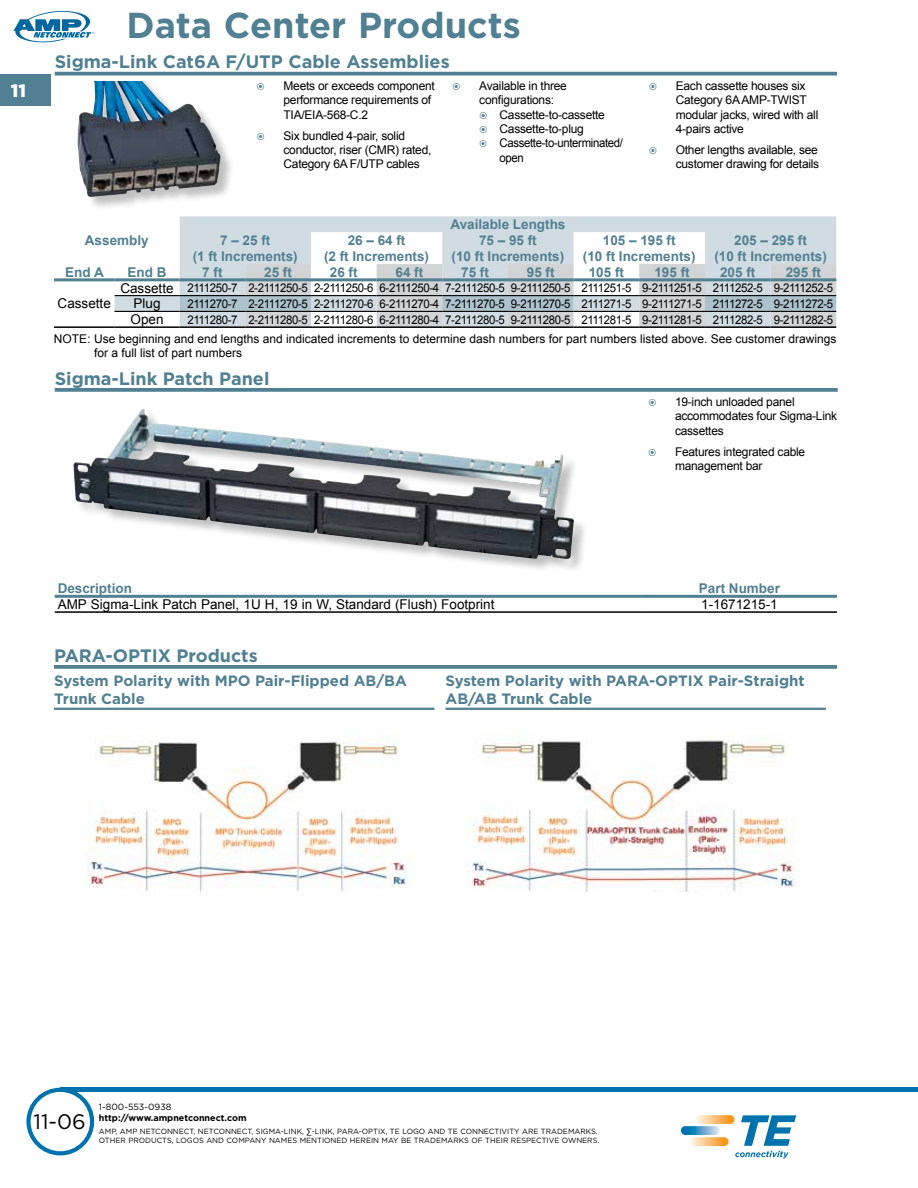
<style>
.page{position:relative;width:918px;height:1188px;background:#fff}
.page>*{position:absolute;margin:0;border:0;box-sizing:border-box;transform-origin:0 0}
.t1{font:700 36px "Gotham";color:#518092}
.t2{font:21px "Gotham";color:#000}
.t3{font:700 18px "Gotham";color:#518092}
.t4{font:900 18px "Gotham";color:#fff}
.t5{font:700 15px/18px "Gotham";color:#518092}
.t6{font:700 13.5px/16.2px "Arial";color:#518092;text-align:center}
.t7{font:13.5px "Arial";color:#000}
.t8{font:12px/14.4px "Arial";letter-spacing:-.02em;color:#000}
.t9{font:12px "Arial";letter-spacing:-.02em;color:#000;scale:.95 1}
.t10{font:12px/19.4px "Arial";color:#000;text-align:right;scale:.95 1}
.t11{font:12px "Arial";color:#000}
.t12{font:700 9px "Gotham";color:#000}
.t13{font:9px "Gotham";color:#000}
.t14{font:7.5px/9px "Gotham";color:#000;text-align:right}
.s1{color:#518092}
.s2{font-size:13.5px}
.s3{font-family:"Arial"}
</style>
<div class="page">
<svg style="left:14px;top:11px;width:81px;height:31px"></svg>
<hr style="left:60px;top:1088px;width:858px;height:4px;background:#0073ae">
<div style="left:26px;top:1088px;width:68px;height:67px;border:4px solid #0073ae;border-radius:50%"></div>
<div style="left:0;top:75px;width:51px;height:31px;background:#518092"></div>
<svg style="left:696px;top:1115px;width:39px;height:9px"></svg>
<svg style="left:690px;top:1137px;width:39px;height:9px"></svg>
<svg style="left:681px;top:1126px;width:39px;height:9px"></svg>
<svg style="left:735px;top:1115px;width:61px;height:44px"></svg>
<div style="left:55px;top:81px;width:180px;height:131px;background:#000;opacity:.25"></div>
<img style="left:117px;top:81px;width:17px;height:32px">
<div style="left:74px;top:409px;width:514px;height:164px;background:#000;opacity:.25"></div>
<img style="left:117px;top:409px;width:26px;height:35px">
<hr style="left:55px;top:595px;width:587px;height:3px;background:#518092">
<hr style="left:642px;top:595px;width:195px;height:3px;background:#518092">
<hr style="left:55px;top:611px;width:587px;height:2px;background:#000">
<hr style="left:642px;top:611px;width:195px;height:2px;background:#000">
<svg style="left:55px;top:72px;width:782px;height:4px;background:#658f9f"></svg>
<svg style="left:55px;top:388px;width:783px;height:4px;background:#5b8798"></svg>
<svg style="left:115px;top:216px;width:721px;height:110px;fill:#d1dce2"></svg>
<svg style="left:180px;top:264px;width:656px;height:62px;background:#d0d7db"></svg>
<hr style="left:54px;top:278px;width:61px;height:3px;background:#518092">
<hr style="left:115px;top:278px;width:65px;height:3px;background:#518092">
<hr style="left:180px;top:278px;width:65px;height:3px;background:#518092">
<hr style="left:245px;top:278px;width:66px;height:3px;background:#518092">
<hr style="left:311px;top:278px;width:66px;height:3px;background:#518092">
<hr style="left:377px;top:278px;width:65px;height:3px;background:#518092">
<hr style="left:442px;top:278px;width:66px;height:3px;background:#518092">
<hr style="left:508px;top:278px;width:66px;height:3px;background:#518092">
<hr style="left:574px;top:278px;width:65px;height:3px;background:#518092">
<hr style="left:639px;top:278px;width:66px;height:3px;background:#518092">
<hr style="left:705px;top:278px;width:66px;height:3px;background:#518092">
<hr style="left:771px;top:278px;width:65px;height:3px;background:#518092">
<hr style="left:54px;top:326px;width:61px;height:2px;background:#000">
<hr style="left:115px;top:326px;width:65px;height:2px;background:#000">
<hr style="left:180px;top:326px;width:65px;height:2px;background:#000">
<hr style="left:245px;top:326px;width:66px;height:2px;background:#000">
<hr style="left:311px;top:326px;width:66px;height:2px;background:#000">
<hr style="left:377px;top:326px;width:65px;height:2px;background:#000">
<hr style="left:442px;top:326px;width:66px;height:2px;background:#000">
<hr style="left:508px;top:326px;width:66px;height:2px;background:#000">
<hr style="left:574px;top:326px;width:65px;height:2px;background:#000">
<hr style="left:639px;top:326px;width:66px;height:2px;background:#000">
<hr style="left:705px;top:326px;width:66px;height:2px;background:#000">
<hr style="left:771px;top:326px;width:65px;height:2px;background:#000">
<hr style="left:115px;top:295px;width:65px;height:1px;background:#000">
<hr style="left:180px;top:295px;width:65px;height:1px;background:#000">
<hr style="left:245px;top:295px;width:66px;height:1px;background:#000">
<hr style="left:311px;top:295px;width:66px;height:1px;background:#000">
<hr style="left:377px;top:295px;width:65px;height:1px;background:#000">
<hr style="left:442px;top:295px;width:66px;height:1px;background:#000">
<hr style="left:508px;top:295px;width:66px;height:1px;background:#000">
<hr style="left:574px;top:295px;width:65px;height:1px;background:#000">
<hr style="left:639px;top:295px;width:66px;height:1px;background:#000">
<hr style="left:705px;top:295px;width:66px;height:1px;background:#000">
<hr style="left:771px;top:295px;width:65px;height:1px;background:#000">
<hr style="left:115px;top:311px;width:65px;height:1px;background:#000">
<hr style="left:180px;top:311px;width:65px;height:1px;background:#000">
<hr style="left:245px;top:311px;width:66px;height:1px;background:#000">
<hr style="left:311px;top:311px;width:66px;height:1px;background:#000">
<hr style="left:377px;top:311px;width:65px;height:1px;background:#000">
<hr style="left:442px;top:311px;width:66px;height:1px;background:#000">
<hr style="left:508px;top:311px;width:66px;height:1px;background:#000">
<hr style="left:574px;top:311px;width:65px;height:1px;background:#000">
<hr style="left:639px;top:311px;width:66px;height:1px;background:#000">
<hr style="left:705px;top:311px;width:66px;height:1px;background:#000">
<hr style="left:771px;top:311px;width:65px;height:1px;background:#000">
<hr style="left:54px;top:708px;width:380px;height:2px;background:#518092">
<hr style="left:446px;top:708px;width:380px;height:2px;background:#518092">
<img style="left:86px;top:735px;width:321px;height:158px">
<img style="left:466px;top:734px;width:329px;height:157px">
<svg style="left:54px;top:665px;width:783px;height:4px;background:#5b8798"></svg>
<h3 class="t4" style="left:11px;top:79px;width:17px">11</h3>
<h1 class="t1" style="left:127px;top:2px;width:396px">Data Center Products</h1>
<h3 class="t3" style="left:55px;top:50px;width:396px">Sigma-Link Cat6A F/UTP Cable Assemblies</h3>
<p class="t8" style="left:284px;top:78px;width:153px">Meets or exceeds component performance requirements of<br>TIA/EIA-568-C.2</p>
<p class="t8" style="left:284px;top:128px;width:149px">Six bundled 4-pair, solid conductor, riser (CMR) rated,<br>Category 6A F/UTP cables</p>
<p class="t8" style="left:479px;top:78px;width:89px">Available in three</p>
<p class="t8" style="left:479px;top:93px;width:76px">configurations:</p>
<p class="t8" style="left:479px;top:107px;width:127px"><span class="s1">⦿</span> Cassette-to-cassette</p>
<p class="t8" style="left:479px;top:122px;width:106px"><span class="s1">⦿</span> Cassette-to-plug</p>
<p class="t9" style="left:479px;top:135px;width:153px"><span class="s1">⦿</span> Cassette-to-unterminated/</p>
<p class="t9" style="left:499px;top:150px;width:27px">open</p>
<p class="t6" style="left:450px;top:217px;width:117px">Available Lengths</p>
<p class="t8" style="left:676px;top:78px;width:144px">Each cassette houses six<br>Category 6A AMP-TWIST modular jacks, wired with all<br>4-pairs active</p>
<p class="t8" style="left:676px;top:143px;width:145px">Other lengths available, see customer drawing for details</p>
<p class="t6" style="left:85px;top:233px;width:65px">Assembly</p>
<p class="t6" style="left:193px;top:232px;width:107px">7 – 25 ft<br>(1 ft Increments)</p>
<p class="t6" style="left:324px;top:232px;width:107px">26 – 64 ft<br>(2 ft Increments)</p>
<p class="t6" style="left:452px;top:232px;width:114px">75 – 95 ft<br>(10 ft Increments)</p>
<p class="t6" style="left:583px;top:232px;width:114px">105 – 195 ft<br>(10 ft Increments)</p>
<p class="t6" style="left:714px;top:232px;width:114px">205 – 295 ft<br>(10 ft Increments)</p>
<p class="t6" style="left:65px;top:264px;width:40px">End A</p>
<p class="t6" style="left:128px;top:264px;width:41px">End B</p>
<p class="t6" style="left:202px;top:264px;width:22px">7 ft</p>
<p class="t6" style="left:264px;top:264px;width:29px">25 ft</p>
<p class="t6" style="left:330px;top:264px;width:29px">26 ft</p>
<p class="t6" style="left:396px;top:264px;width:29px">64 ft</p>
<p class="t6" style="left:461px;top:264px;width:29px">75 ft</p>
<p class="t6" style="left:527px;top:264px;width:29px">95 ft</p>
<p class="t6" style="left:589px;top:264px;width:37px">105 ft</p>
<p class="t6" style="left:654px;top:264px;width:37px">195 ft</p>
<p class="t6" style="left:720px;top:264px;width:37px">205 ft</p>
<p class="t6" style="left:786px;top:264px;width:37px">295 ft</p>
<p class="t7" style="left:58px;top:295px;width:55px">Cassette</p>
<p class="t9" style="left:120px;top:280px;width:752px"><span class="s2">Cassette</span> 2111250-7 2-2111250-5 2-2111250-6 6-2111250-4 7-2111250-5 9-2111250-5 2111251-5 9-2111251-5 2111252-5 9-2111252-5</p>
<p class="t7" style="left:134px;top:295px;width:29px">Plug</p>
<p class="t9" style="left:187px;top:296px;width:681px">2111270-7 2-2111270-5 2-2111270-6 6-2111270-4 7-2111270-5 9-2111270-5 2111271-5 9-2111271-5 2111272-5 9-2111272-5</p>
<p class="t7" style="left:131px;top:311px;width:35px">Open</p>
<p class="t10" style="left:54px;top:310px;width:825px">2111280-7 2-2111280-5 2-2111280-6 6-2111280-4 7-2111280-5 9-2111280-5 2111281-5 9-2111281-5 2111282-5 9-2111282-5<br>NOTE: Use beginning and end lengths and indicated increments to determine dash numbers for part numbers listed above. See customer drawings</p>
<p class="t11" style="left:94px;top:345px;width:150px">for a full list of part numbers</p>
<h3 class="t3" style="left:55px;top:366px;width:216px">Sigma-Link Patch Panel</h3>
<p class="t8" style="left:675px;top:395px;width:164px">19-inch unloaded panel accommodates four Sigma-Link cassettes</p>
<p class="t8" style="left:675px;top:445px;width:132px">Features integrated cable management bar</p>
<p class="t6" style="left:58px;top:581px;width:76px">Description</p>
<p class="t6" style="left:699px;top:581px;width:83px">Part Number</p>
<p class="t7" style="left:58px;top:596px;width:438px">AMP Sigma-Link Patch Panel, 1U H, 19 in W, Standard (Flush) Footprint</p>
<p class="t7" style="left:701px;top:596px;width:78px">1-1671215-1</p>
<h3 class="t3" style="left:54px;top:643px;width:205px">PARA-OPTIX Products</h3>
<p class="t5" style="left:54px;top:672px;width:354px">System Polarity with MPO Pair-Flipped AB/BA<br>Trunk Cable</p>
<p class="t5" style="left:446px;top:672px;width:361px">System Polarity with PARA-OPTIX Pair-Straight<br>AB/AB Trunk Cable</p>
<h2 class="t2" style="left:34px;top:1108px;width:54px">11-06</h2>
<p class="t13" style="left:99px;top:1101px;width:74px">1-800-553-0938</p>
<p class="t12" style="left:99px;top:1112px;width:149px">http://www.ampnetconnect.com</p>
<p class="t14" style="left:99px;top:1126px;width:373px">AMP, AMP NETCONNECT, NETCONNECT, SI GMA-LIN K, <span class="s3">∑</span>-LIN K, PARA-OPTIX, TE LOGO AND TE CONNECTI</p>
<p class="t14" style="left:502px;top:1126px;width:27px">VITY ARE</p>
<p class="t14" style="left:541px;top:1126px;width:7px">TRADEMAR</p>
<p class="t14" style="left:99px;top:1126px;width:502px">KS.<br>OTHER PRODUCTS, LOGOS AND COMPANY NAMES MENTIONED HEREI N MAY BE TRADEMARKS OF TH EIR RESPECTIVE OWNERS.</p>
</div>
